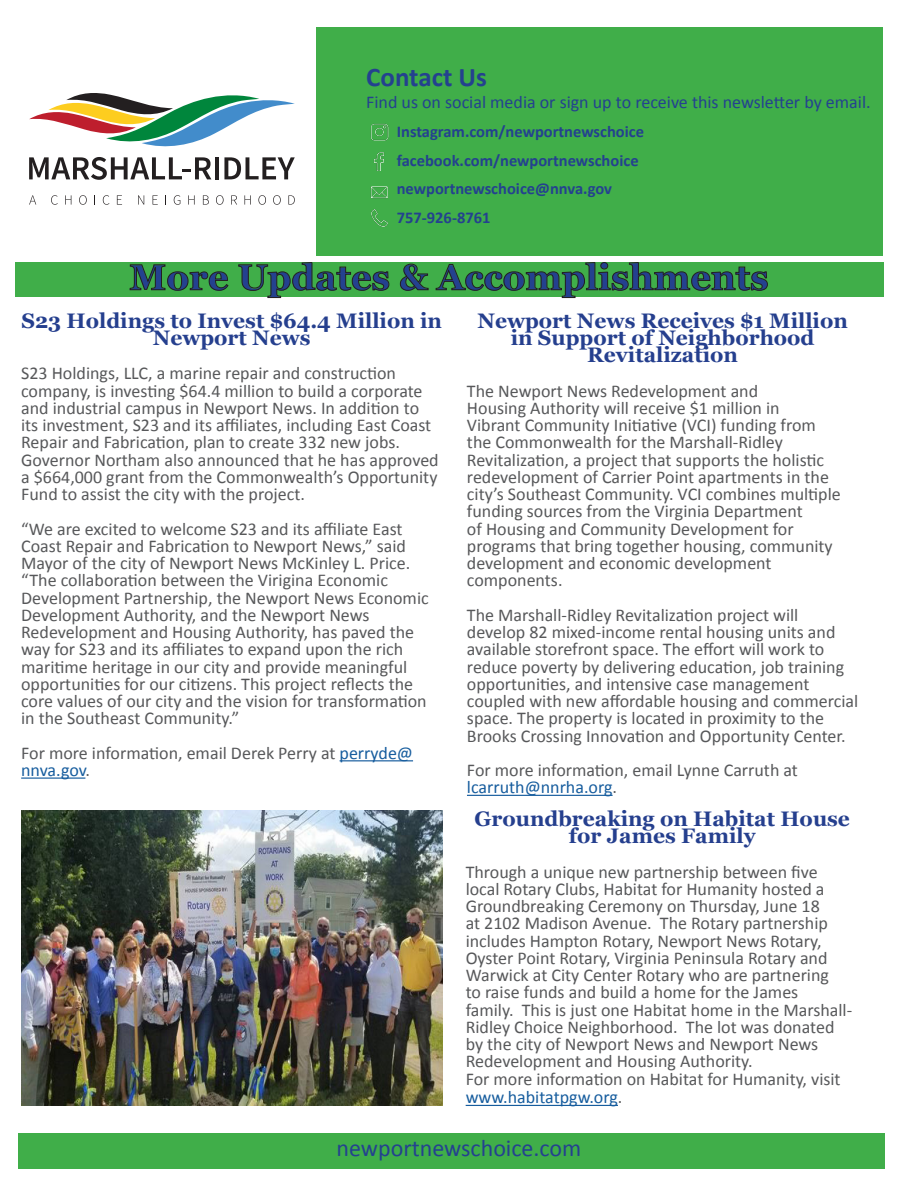
<style>
.page{position:relative;width:918px;height:1188px;background:#fff}
.page>*{position:absolute;margin:0;border:0;box-sizing:border-box;transform-origin:0 0}
.Blue_22{font:700 36px "Georgia";color:#24418f}
.t1{font:700 27px "Calibri";color:#24418f}
.t2{font:24px "Calibri";color:#24418f}
.Gray_11{font:700 21px/17.2px "Georgia";color:#253f8e;text-align:center}
.Gray_11-2{font:18px/17.2px "Calibri";color:#57585a}
.t3{font:18px "Calibri";color:#24418f}
.t4{font:700 16.5px "Calibri";color:#24418f}
.s1{color:#175d9e}
</style>
<div class="page">
<hr style="left:467px;top:795px;width:146px;height:1px;background:#175d9e">
<div style="left:316px;top:27px;width:567px;height:229px;background:#40ae49"></div>
<img style="left:371px;top:209px;width:17px;height:18px">
<img style="left:370px;top:186px;width:18px;height:13px">
<img style="left:371px;top:123px;width:17px;height:18px">
<img style="left:374px;top:152px;width:10px;height:18px">
<div style="left:18px;top:1133px;width:867px;height:35px;background:#40ae49"></div>
<svg style="left:29px;top:93px;width:266px;height:54px"></svg>
<svg style="left:29px;top:157px;width:182px;height:23px"></svg>
<hr style="left:215px;top:157px;width:4px;height:22px;background:#231f20">
<svg style="left:224px;top:157px;width:71px;height:22px"></svg>
<svg style="left:29px;top:195px;width:7px;height:10px"></svg>
<svg style="left:51px;top:195px;width:7px;height:10px"></svg>
<svg style="left:65px;top:195px;width:6px;height:10px"></svg>
<svg style="left:79px;top:195px;width:8px;height:10px"></svg>
<svg style="left:103px;top:195px;width:6px;height:10px"></svg>
<svg style="left:117px;top:195px;width:5px;height:10px"></svg>
<svg style="left:138px;top:195px;width:6px;height:10px"></svg>
<svg style="left:153px;top:195px;width:5px;height:10px"></svg>
<svg style="left:174px;top:195px;width:6px;height:10px"></svg>
<svg style="left:188px;top:195px;width:7px;height:10px"></svg>
<svg style="left:203px;top:195px;width:6px;height:10px"></svg>
<svg style="left:216px;top:195px;width:8px;height:10px"></svg>
<svg style="left:231px;top:195px;width:6px;height:10px"></svg>
<svg style="left:244px;top:195px;width:7px;height:10px"></svg>
<svg style="left:258px;top:195px;width:8px;height:10px"></svg>
<svg style="left:273px;top:195px;width:8px;height:10px"></svg>
<svg style="left:288px;top:195px;width:7px;height:10px"></svg>
<div style="left:15px;top:263px;width:868px;height:34px;background:#40ae49"></div>
<svg style="left:130px;top:264px;width:98px;height:27px"></svg>
<svg style="left:238px;top:262px;width:151px;height:36px"></svg>
<svg style="left:400px;top:264px;width:29px;height:27px"></svg>
<svg style="left:436px;top:262px;width:332px;height:36px"></svg>
<hr style="left:340px;top:760px;width:73px;height:1px;background:#175d9e">
<hr style="left:21px;top:778px;width:64px;height:1px;background:#175d9e">
<hr style="left:466px;top:1105px;width:152px;height:1px;background:#175d9e">
<img style="left:21px;top:810px;width:421px;height:295px">
<p class="t1" style="left:366px;top:60px;width:122px">Contact Us</p>
<p class="t3" style="left:366px;top:91px;width:506px">Find us on social media or sign up to receive this newsletter by email.</p>
<p class="t4" style="left:397px;top:121px;width:249px">Instagram.com/newportnewschoice</p>
<p class="t4" style="left:397px;top:150px;width:243px">facebook.com/newportnewschoice</p>
<p class="t4" style="left:397px;top:178px;width:217px">newportnewschoice@nnva.gov</p>
<p class="t4" style="left:397px;top:207px;width:95px">757-926-8761</p>
<p class="Blue_22" style="left:130px;top:254px;width:641px">More Updates &amp; Accomplishments</p>
<p class="Gray_11" style="left:21px;top:312px;width:422px">S23 Holdings to Invest $64.4 Million in<br>Newport News</p>
<p class="Gray_11-2" style="left:21px;top:365px;width:419px">S23 Holdings, LLC, a marine repair and construction company, is investing $64.4 million to build a corporate and industrial campus in Newport News. In addition to its investment, S23 and its affiliates, including East Coast Repair and Fabrication, plan to create 332 new jobs.<br>Governor Northam also announced that he has approved a $664,000 grant from the Commonwealth’s Opportunity Fund to assist the city with the project.</p>
<p class="Gray_11-2" style="left:21px;top:520px;width:409px">“We are excited to welcome S23 and its affiliate East Coast Repair and Fabrication to Newport News,” said Mayor of the city of Newport News McKinley L. Price. “The collaboration between the Virigina Economic Development Partnership, the Newport News Economic Development Authority, and the Newport News Redevelopment and Housing Authority, has paved the way for S23 and its affiliates to expand upon the rich maritime heritage in our city and provide meaningful opportunities for our citizens. This project reflects the core values of our city and the vision for transformation in the Southeast Community.”</p>
<p class="Gray_11-2" style="left:21px;top:744px;width:393px">For more information, email Derek Perry at <span class="s1">perryde@ nnva.gov</span>.</p>
<p class="Gray_11" style="left:475px;top:810px;width:377px">Groundbreaking on Habitat House for James Family</p>
<p class="Gray_11-2" style="left:466px;top:863px;width:388px">Through a unique new partnership between five local Rotary Clubs, Habitat for Humanity hosted a Groundbreaking Ceremony on Thursday, June 18<br>at 2102 Madison Avenue. The Rotary partnership includes Hampton Rotary, Newport News Rotary, Oyster Point Rotary, Virginia Peninsula Rotary and Warwick at City Center Rotary who are partnering<br>to raise funds and build a home for the James<br>family. This is just one Habitat home in the Marshall-Ridley Choice Neighborhood. The lot was donated by the city of Newport News and Newport News Redevelopment and Housing Authority.</p>
<p class="Gray_11-2" style="left:466px;top:1070px;width:376px;line-height:18px">For more information on Habitat for Humanity, visit <span class="s1">www.habitatpgw.org</span>.</p>
<p class="Gray_11" style="left:477px;top:312px;width:372px">Newport News Receives $1 Million in Support of Neighborhood<br>Revitalization</p>
<p class="Gray_11-2" style="left:467px;top:382px;width:375px">The Newport News Redevelopment and<br>Housing Authority will receive $1 million in<br>Vibrant Community Initiative (VCI) funding from the Commonwealth for the Marshall-Ridley Revitalization, a project that supports the holistic redevelopment of Carrier Point apartments in the city’s Southeast Community. VCI combines multiple funding sources from the Virginia Department<br>of Housing and Community Development for programs that bring together housing, community development and economic development components.</p>
<p class="Gray_11-2" style="left:467px;top:606px;width:393px">The Marshall-Ridley Revitalization project will develop 82 mixed-income rental housing units and available storefront space. The effort will work to reduce poverty by delivering education, job training opportunities, and intensive case management coupled with new affordable housing and commercial space. The property is located in proximity to the Brooks Crossing Innovation and Opportunity Center.</p>
<p class="Gray_11-2" style="left:467px;top:762px;width:333px">For more information, email Lynne Carruth at <span class="s1">lcarruth@nnrha.org</span>.</p>
<p class="t2" style="left:337px;top:1133px;width:246px">newportnewschoice.com</p>
</div>
